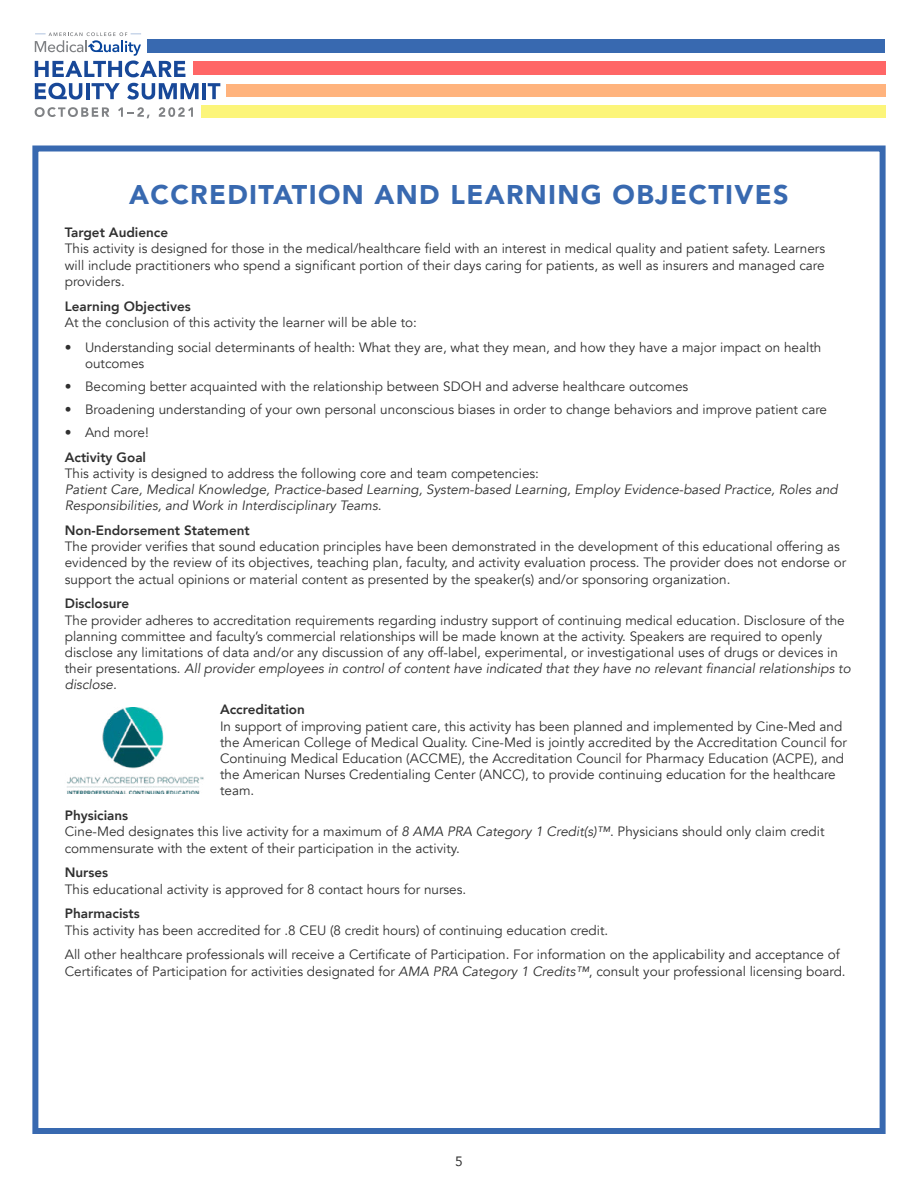
<style>
.page{position:relative;width:918px;height:1188px;background:#fff}
.page>*{position:absolute;margin:0;border:0;box-sizing:border-box;transform-origin:0 0}
.t1{font:900 27px "Avenir";letter-spacing:.05em;color:#3869b0}
.t2{font:13.5px/16.2px "Avenir";color:#303030}
.t3{font:italic 13.5px/16.2px "Avenir";color:#303030}
.t4{font:800 13.5px "Avenir";color:#303030}
.t5{font:13.5px "Avenir";color:#303030}
.s1{font-style:italic}
.s2{font-weight:800}
</style>
<div class="page">
<svg style="left:35px;top:83px;width:47px;height:17px"></svg>
<hr style="left:86px;top:83px;width:3px;height:16px;background:#184898">
<svg style="left:92px;top:83px;width:28px;height:16px"></svg>
<svg style="left:127px;top:83px;width:72px;height:17px"></svg>
<hr style="left:202px;top:83px;width:4px;height:16px;background:#184898">
<svg style="left:208px;top:83px;width:12px;height:16px"></svg>
<div style="left:148px;top:39px;width:737px;height:13px;background:#3869b0"></div>
<div style="left:226px;top:85px;width:660px;height:12px;background:#ffb37d"></div>
<div style="left:202px;top:105px;width:684px;height:13px;background:#fcf57a"></div>
<div style="left:193px;top:62px;width:693px;height:13px;background:#f66"></div>
<svg style="left:35px;top:32px;width:150px;height:45px"></svg>
<svg style="left:35px;top:107px;width:74px;height:10px"></svg>
<svg style="left:118px;top:107px;width:32px;height:11px"></svg>
<svg style="left:159px;top:107px;width:34px;height:10px"></svg>
<div style="left:32px;top:146px;width:854px;height:988px;border:6px solid #3869b0"></div>
<img style="left:67px;top:707px;width:137px;height:87px">
<h1 class="t1" style="left:129px;top:171px;width:661px">ACCREDITATION AND LEARNING OBJECTIVES</h1>
<p class="t4" style="left:65px;top:222px;width:105px">Target Audience</p>
<p class="t2" style="left:65px;top:241px;width:762px;text-align:justify">This activity is designed for those in the medical/healthcare field with an interest in medical quality and patient safety. Learners will include practitioners who spend a significant portion of their days caring for patients, as well as insurers and managed care providers.</p>
<p class="t4" style="left:65px;top:295px;width:128px">Learning Objectives</p>
<p class="t2" style="left:65px;top:314px;width:354px">At the conclusion of this activity the learner will be able to:</p>
<p class="t2" style="left:85px;top:339px;width:738px;text-indent:-20px">• Understanding social determinants of health: What they are, what they mean, and how they have a major impact on health outcomes</p>
<p class="t2" style="left:65px;top:378px;width:625px">• Becoming better acquainted with the relationship between SDOH and adverse healthcare outcomes</p>
<p class="t2" style="left:65px;top:401px;width:764px">• Broadening understanding of your own personal unconscious biases in order to change behaviors and improve patient care</p>
<p class="t2" style="left:65px;top:424px;width:86px">• And more!</p>
<p class="t4" style="left:65px;top:446px;width:83px">Activity Goal</p>
<p class="t2" style="left:65px;top:465px;width:476px">This activity is designed to address the following core and team competencies:</p>
<p class="t3" style="left:65px;top:481px;width:775px">Patient Care, Medical Knowledge, Practice-based Learning, System-based Learning, Employ Evidence-based Practice, Roles and<br>Responsibilities, and Work in Interdisciplinary Teams.</p>
<p class="t4" style="left:65px;top:520px;width:186px">Non-Endorsement Statement</p>
<p class="t2" style="left:65px;top:539px;width:783px">The provider verifies that sound education principles have been demonstrated in the development of this educational offering as evidenced by the review of its objectives, teaching plan, faculty, and activity evaluation process. The provider does not endorse or support the actual opinions or material content as presented by the speaker(s) and/or sponsoring organization.</p>
<p class="t4" style="left:65px;top:593px;width:66px">Disclosure</p>
<p class="t2" style="left:65px;top:612px;width:787px">The provider adheres to accreditation requirements regarding industry support of continuing medical education. Disclosure of the planning committee and faculty’s commercial relationships will be made known at the activity. Speakers are required to openly disclose any limitations of data and/or any discussion of any off-label, experimental, or investigational uses of drugs or devices in their presentations. <span class="s1">All provider employees in control of content have indicated that they have no relevant financial relationships to disclose.</span></p>
<p class="t4" style="left:220px;top:699px;width:86px">Accreditation</p>
<p class="t2" style="left:220px;top:718px;width:629px">In support of improving patient care, this activity has been planned and implemented by Cine-Med and the American College of Medical Quality. Cine-Med is jointly accredited by the Accreditation Council for Continuing Medical Education (ACCME), the Accreditation Council for Pharmacy Education (ACPE), and the American Nurses Credentialing Center (ANCC), to provide continuing education for the healthcare team.</p>
<p class="t2" style="left:65px;top:808px;width:761px"><span class="s2">Physicians<br></span>Cine-Med designates this live activity for a maximum of <span class="s1">8 AMA PRA Category 1 Credit(s)™</span>. Physicians should only claim credit commensurate with the extent of their participation in the activity.</p>
<p class="t4" style="left:65px;top:862px;width:45px">Nurses</p>
<p class="t2" style="left:65px;top:881px;width:403px">This educational activity is approved for 8 contact hours for nurses.</p>
<p class="t4" style="left:65px;top:903px;width:76px">Pharmacists</p>
<p class="t2" style="left:65px;top:918px;width:776px;line-height:24.9px">This activity has been accredited for .8 CEU (8 credit hours) of continuing education credit.<br>All other healthcare professionals will receive a Certificate of Participation. For information on the applicability and acceptance of</p>
<p class="t2" style="left:65px;top:963px;width:782px">Certificates of Participation for activities designated for <span class="s1">AMA PRA Category 1 Credits™</span>, consult your professional licensing board.</p>
<p class="t5" style="left:455px;top:1150px;width:9px">5</p>
</div>
